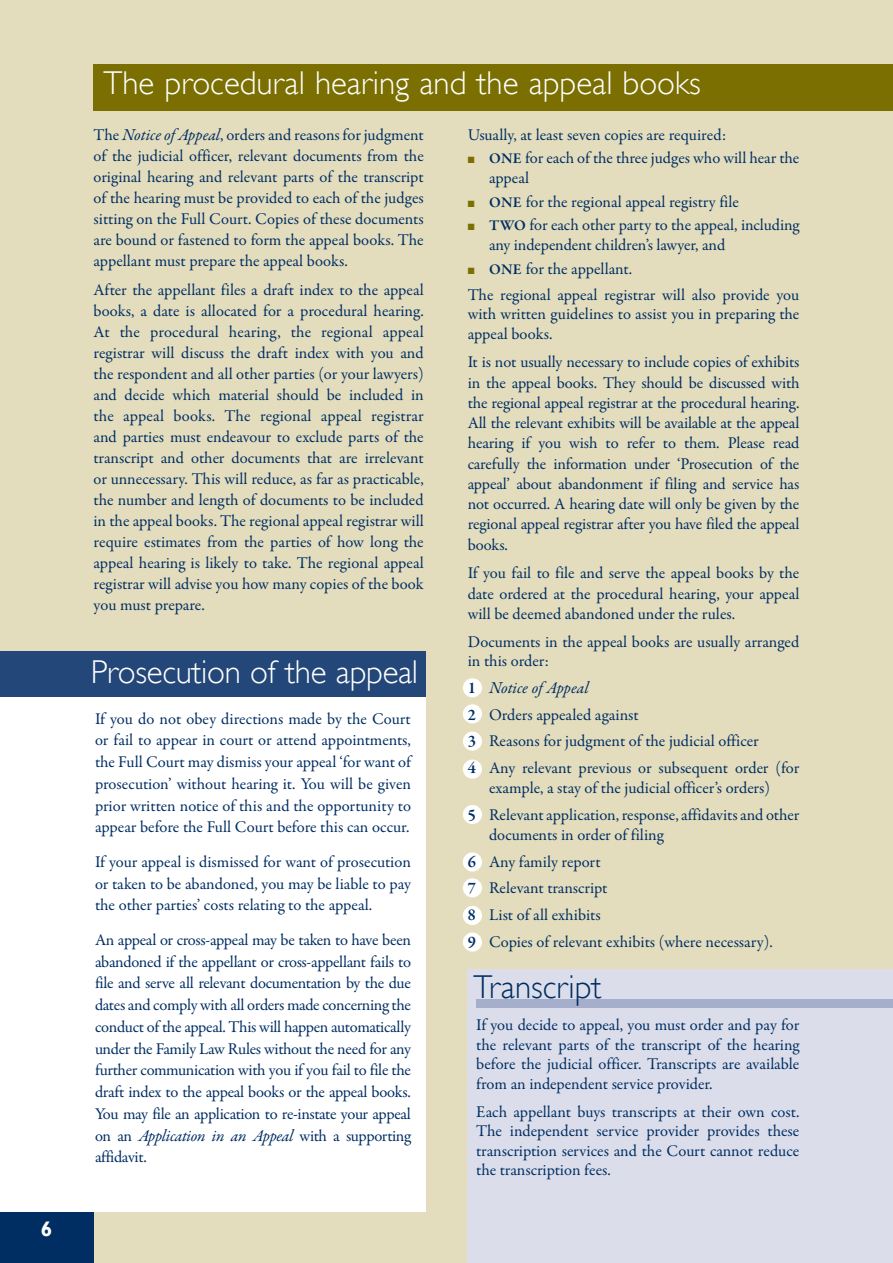
<style>
.page{position:relative;width:893px;height:1263px;background:#e3ddbd}
.page>*{position:absolute;margin:0;border:0;box-sizing:border-box;transform-origin:0 0}
._1st_head{font:300 33px "Gill Sans";color:#fff}
._1st_head-2{font:300 33px "Gill Sans";color:#002d62}
.Head1a{font:700 21px "Gill Sans";color:#fff}
.Indent_-_more_space{font:italic 16.8px "Garamond Premr Pro";letter-spacing:-.02em;color:#002d62}
.Indent_-_more_space-2{font:16.5px/21px "Garamond Premr Pro";letter-spacing:-.005em;color:#002d62;text-align:justify}
.s1{color:#7a6f00}
.s2{font-weight:600;font-size:15px}
.s3{font-weight:600;font-style:normal;font-size:16.5px}
.s4{font-weight:600}
.s5{font-style:italic;font-size:16.8px}
.s6{font-style:normal;font-size:16.5px}
</style>
<div class="page">
<div style="left:0;top:651px;width:425px;height:46px;background:#244779"></div>
<div style="left:94px;top:64px;width:799px;height:47px;background:#7a6f00"></div>
<div style="left:463px;top:678px;width:19px;height:19px;background:#fff;border-radius:50%"></div>
<div style="left:463px;top:704px;width:19px;height:19px;background:#fff;border-radius:50%"></div>
<div style="left:463px;top:731px;width:19px;height:20px;background:#fff;border-radius:50%"></div>
<div style="left:463px;top:759px;width:19px;height:20px;background:#fff;border-radius:50%"></div>
<div style="left:463px;top:805px;width:19px;height:19px;background:#fff;border-radius:50%"></div>
<div style="left:463px;top:852px;width:19px;height:19px;background:#fff;border-radius:50%"></div>
<div style="left:463px;top:878px;width:19px;height:19px;background:#fff;border-radius:50%"></div>
<div style="left:463px;top:906px;width:19px;height:19px;background:#fff;border-radius:50%"></div>
<div style="left:463px;top:932px;width:19px;height:20px;background:#fff;border-radius:50%"></div>
<div style="left:0;top:1212px;width:94px;height:51px;background:#002d62"></div>
<div style="left:0;top:697px;width:425px;height:515px;background:#fff"></div>
<div style="left:468px;top:969px;width:425px;height:294px;background:#dbdeea"></div>
<div style="left:476px;top:999px;width:417px;height:9px;background:#a5afcb"></div>
<p class="Head1a" style="left:41px;top:1217px;width:13px">6</p>
<p class="_1st_head" style="left:104px;top:64px;width:599px">The procedural hearing and the appeal books</p>
<p class="Indent_-_more_space-2" style="left:468px;top:124px;width:260px">Usually, at least seven copies are required:</p>
<p class="Indent_-_more_space-2" style="left:489px;top:149px;width:312px;line-height:19.5px;text-indent:-21px"><span class="s1">■</span> <span class="s2">ONE</span> for each of the three judges who will hear the appeal</p>
<p class="Indent_-_more_space-2" style="left:468px;top:191px;width:273px"><span class="s1">■</span> <span class="s2">ONE</span> for the regional appeal registry file</p>
<p class="Indent_-_more_space-2" style="left:489px;top:216px;width:312px;line-height:19.5px;text-indent:-21px"><span class="s1">■</span> <span class="s2">TWO</span> for each other party to the appeal, including any independent children’s lawyer, and</p>
<p class="Indent_-_more_space-2" style="left:468px;top:259px;width:166px"><span class="s1">■</span> <span class="s2">ONE</span> for the appellant.</p>
<p class="Indent_-_more_space-2" style="left:468px;top:285px;width:333px;line-height:19.5px">The regional appeal registrar will also provide you with written guidelines to assist you in preparing the appeal books.</p>
<p class="Indent_-_more_space-2" style="left:468px;top:352px;width:333px;line-height:20.2px">It is not usually necessary to include copies of exhibits in the appeal books. They should be discussed with the regional appeal registrar at the procedural hearing.<br>All the relevant exhibits will be available at the appeal hearing if you wish to refer to them. Please read carefully the information under ‘Prosecution of the appeal’ about abandonment if filing and service has not occurred. A hearing date will only be given by the regional appeal registrar after you have filed the appeal books.</p>
<p class="Indent_-_more_space-2" style="left:468px;top:563px;width:333px;line-height:20.2px">If you fail to file and serve the appeal books by the date ordered at the procedural hearing, your appeal will be deemed abandoned under the rules.</p>
<p class="Indent_-_more_space-2" style="left:468px;top:632px;width:333px;line-height:19.5px">Documents in the appeal books are usually arranged in this order:</p>
<p class="Indent_-_more_space" style="left:468px;top:677px;width:122px"><span class="s3">1</span> Notice of Appeal</p>
<p class="Indent_-_more_space-2" style="left:468px;top:704px;width:172px"><span class="s4">2</span> Orders appealed against</p>
<p class="Indent_-_more_space-2" style="left:468px;top:731px;width:293px"><span class="s4">3</span> Reasons for judgment of the judicial officer</p>
<p class="Indent_-_more_space-2" style="left:468px;top:758px;width:333px;line-height:20.2px;text-align:center"><span class="s4">4</span> Any relevant previous or subsequent order (for example, a stay of the judicial officer’s orders)</p>
<p class="Indent_-_more_space-2" style="left:489px;top:805px;width:312px;line-height:20.2px;text-indent:-21px"><span class="s4">5</span> Relevant application, response, affidavits and other documents in order of filing</p>
<p class="Indent_-_more_space-2" style="left:468px;top:851px;width:134px"><span class="s4">6</span> Any family report</p>
<p class="Indent_-_more_space-2" style="left:468px;top:878px;width:141px"><span class="s4">7</span> Relevant transcript</p>
<p class="Indent_-_more_space-2" style="left:468px;top:905px;width:135px"><span class="s4">8</span> List of all exhibits</p>
<p class="Indent_-_more_space-2" style="left:468px;top:932px;width:306px"><span class="s4">9</span> Copies of relevant exhibits (where necessary).</p>
<p class="Indent_-_more_space-2" style="left:94px;top:124px;width:332px">The <span class="s5">Notice of Appeal</span>, orders and reasons for judgment of the judicial officer, relevant documents from the original hearing and relevant parts of the transcript of the hearing must be provided to each of the judges sitting on the Full Court. Copies of these documents are bound or fastened to form the appeal books. The appellant must prepare the appeal books.</p>
<p class="Indent_-_more_space-2" style="left:94px;top:280px;width:332px">After the appellant files a draft index to the appeal books, a date is allocated for a procedural hearing.<br>At the procedural hearing, the regional appeal registrar will discuss the draft index with you and the respondent and all other parties (or your lawyers) and decide which material should be included in the appeal books. The regional appeal registrar and parties must endeavour to exclude parts of the transcript and other documents that are irrelevant or unnecessary. This will reduce, as far as practicable, the number and length of documents to be included in the appeal books. The regional appeal registrar will require estimates from the parties of how long the appeal hearing is likely to take. The regional appeal registrar will advise you how many copies of the book you must prepare.</p>
<p class="_1st_head" style="left:91px;top:653px;width:329px">Prosecution of the appeal</p>
<p class="Indent_-_more_space-2" style="left:95px;top:708px;width:317px;line-height:21.8px">If you do not obey directions made by the Court or fail to appear in court or attend appointments, the Full Court may dismiss your appeal ‘for want of prosecution’ without hearing it. You will be given prior written notice of this and the opportunity to appear before the Full Court before this can occur.</p>
<p class="Indent_-_more_space-2" style="left:95px;top:851px;width:317px;line-height:21.8px">If your appeal is dismissed for want of prosecution or taken to be abandoned, you may be liable to pay the other parties’ costs relating to the appeal.</p>
<p class="Indent_-_more_space-2" style="left:95px;top:929px;width:317px;line-height:21.8px">An appeal or cross-appeal may be taken to have been abandoned if the appellant or cross-appellant fails to file and serve all relevant documentation by the due dates and comply with all orders made concerning the conduct of the appeal. This will happen automatically under the Family Law Rules without the need for any further communication with you if you fail to file the draft index to the appeal books or the appeal books.<br>You may file an application to re-instate your appeal</p>
<p class="Indent_-_more_space" style="left:95px;top:1125px;width:317px"><span class="s6">on an</span> Application in an Appeal <span class="s6">with a supporting</span></p>
<p class="Indent_-_more_space-2" style="left:95px;top:1147px;width:53px">affidavit.</p>
<p class="_1st_head-2" style="left:473px;top:968px;width:129px">Transcript</p>
<p class="Indent_-_more_space-2" style="left:476px;top:1016px;width:325px;line-height:19.5px">If you decide to appeal, you must order and pay for the relevant parts of the transcript of the hearing before the judicial officer. Transcripts are available from an independent service provider.</p>
<p class="Indent_-_more_space-2" style="left:476px;top:1102px;width:325px;line-height:19.5px">Each appellant buys transcripts at their own cost.<br>The independent service provider provides these transcription services and the Court cannot reduce the transcription fees.</p>
</div>
